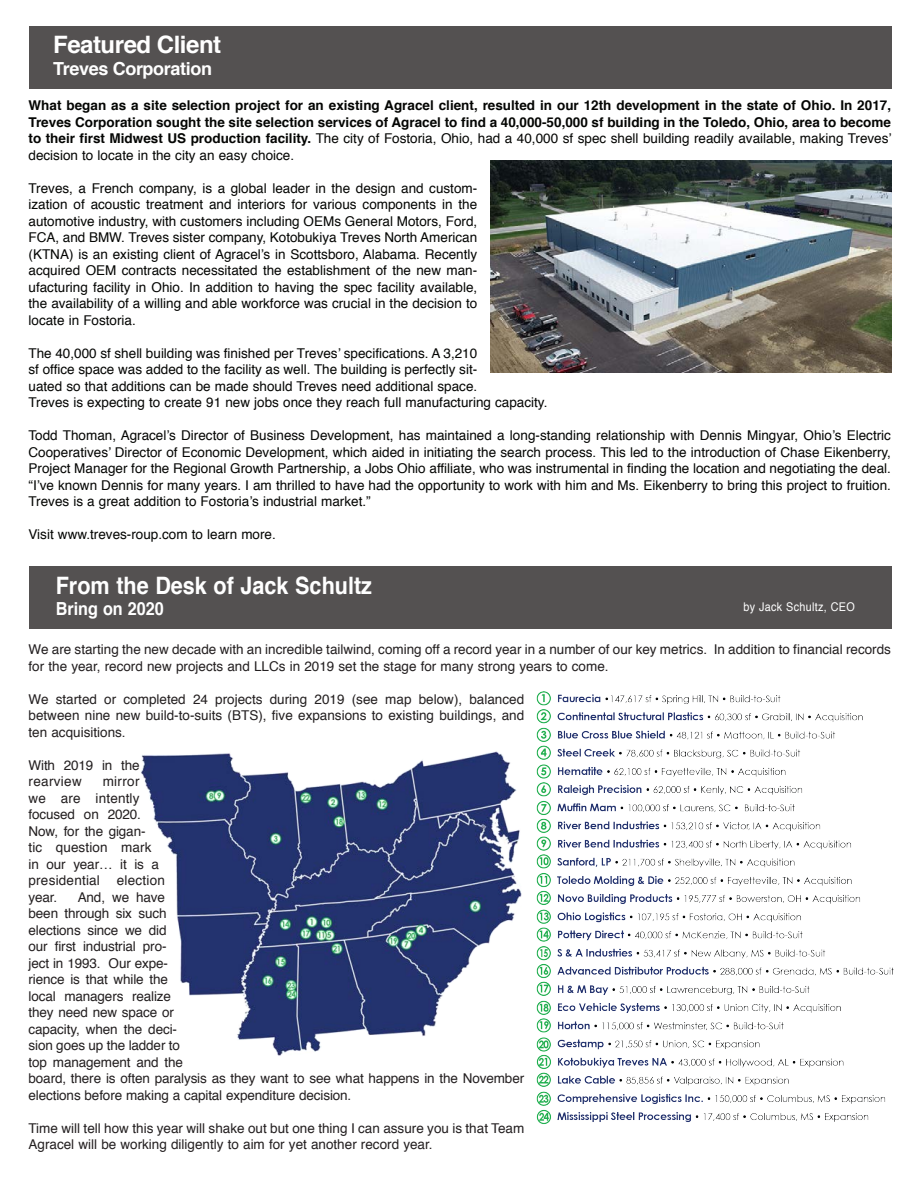
<style>
.page{position:relative;width:918px;height:1188px;background:#fff}
.page>*{position:absolute;margin:0;border:0;box-sizing:border-box;transform-origin:0 0}
.t1{font:700 24px "Helvetica";color:#fff;scale:.9 1}
.t2{font:700 24px "Helvetica";letter-spacing:-.02em;color:#fff}
.t3{font:700 18px "Helvetica";letter-spacing:-.02em;color:#fff}
.t4{font:700 18px "Helvetica";color:#fff;scale:.9 1}
.t5{font:13.5px/16.5px "Helvetica";color:#040503;text-align:justify}
.t6{font:13.5px/16.5px "Helvetica";color:#231f20}
.t7{font:700 13.5px/16.5px "Helvetica";color:#040503;text-align:justify}
.t8{font:12px "Helvetica";letter-spacing:.03em;color:#fff;scale:.9 1}
.s1{font-weight:400}
</style>
<div class="page">
<img style="left:491px;top:160px;width:400px;height:213px">
<div style="left:29px;top:26px;width:862px;height:63px;background:#545151"></div>
<div style="left:29px;top:566px;width:862px;height:63px;background:#545151"></div>
<img style="left:141px;top:751px;width:381px;height:305px">
<img style="left:536px;top:691px;width:357px;height:433px">
<p class="t2" style="left:53px;top:25px;width:169px">Featured Client</p>
<p class="t3" style="left:53px;top:54px;width:160px">Treves Corporation</p>
<p class="t7" style="left:29px;top:98px;width:864px">What began as a site selection project for an existing Agracel client, resulted in our 12th development in the state of Ohio. In 2017, Treves Corporation sought the site selection services of Agracel to find a 40,000-50,000 sf building in the Toledo, Ohio, area to become to their first Midwest US production facility. <span class="s1">The city of Fostoria, Ohio, had a 40,000 sf spec shell building readily available, making Treves’ decision to locate in the city an easy choice.</span></p>
<p class="t5" style="left:29px;top:180px;width:450px">Treves, a French company, is a global leader in the design and custom&shy;ization of acoustic treatment and interiors for various components in the automotive industry, with customers including OEMs General Motors, Ford, FCA, and BMW. Treves sister company, Kotobukiya Treves North American (KTNA) is an existing client of Agracel’s in Scottsboro, Alabama. Recently acquired OEM contracts necessitated the establishment of the new man&shy;ufacturing facility in Ohio. In addition to having the spec facility available, the availability of a willing and able workforce was crucial in the decision to locate in Fostoria.</p>
<p class="t5" style="left:29px;top:345px;width:520px;text-align:left">The 40,000 sf shell building was finished per Treves’ specifications. A 3,210<br>sf office space was added to the facility as well. The building is perfectly sit-<br>uated so that additions can be made should Treves need additional space.<br>Treves is expecting to create 91 new jobs once they reach full manufacturing capacity.</p>
<p class="t5" style="left:29px;top:428px;width:864px">Todd Thoman, Agracel’s Director of Business Development, has maintained a long-standing relationship with Dennis Mingyar, Ohio’s Electric Cooperatives’ Director of Economic Development, which aided in initiating the search process. This led to the introduction of Chase Eikenberry, Project Manager for the Regional Growth Partnership, a Jobs Ohio affiliate, who was instrumental in finding the location and negotiating the deal. “I’ve known Dennis for many years. I am thrilled to have had the opportunity to work with him and Ms. Eikenberry to bring this project to fruition.<br>Treves is a great addition to Fostoria’s industrial market.”</p>
<p class="t5" style="left:29px;top:527px;width:249px">Visit www.treves-roup.com to learn more.</p>
<p class="t1" style="left:56px;top:566px;width:353px">From the Desk of Jack Schultz</p>
<p class="t4" style="left:56px;top:594px;width:122px">Bring on 2020</p>
<p class="t8" style="left:743px;top:598px;width:125px">by Jack Schultz, CEO</p>
<p class="t6" style="left:29px;top:642px;width:864px">We are starting the new decade with an incredible tailwind, coming off a record year in a number of our key metrics. In addition to financial records for the year, record new projects and LLCs in 2019 set the stage for many strong years to come.</p>
<p class="t6" style="left:29px;top:691px;width:497px;text-align:justify">We started or completed 24 projects during 2019 (see map below), balanced between nine new build-to-suits (BTS), five expansions to existing buildings, and ten acquisitions.</p>
<p class="t6" style="left:29px;top:757px;width:112px">With 2019 in the rearview</p>
<p class="t6" style="left:29px;top:774px;width:132px;text-indent:74px">mirror we are intently focused on 2020.<br>Now, for the gigan&shy;tic question mark in our year… it is a presidential</p>
<p class="t6" style="left:117px;top:873px;width:50px">election</p>
<p class="t6" style="left:29px;top:889px;width:497px;text-indent:49px">And, we have<br>been through six such<br>elections since we did<br>our first industrial pro-<br>ject in 1993. Our expe-<br>rience is that while the<br>local managers realize<br>they need new space or<br>capacity, when the deci-<br>sion goes up the ladder to<br>top management and the<br>board, there is often paralysis as they want to see what happens in the November elections before making a capital expenditure decision.</p>
<p class="t6" style="left:29px;top:1120px;width:497px">Time will tell how this year will shake out but one thing I can assure you is that Team<br>Agracel will be working diligently to aim for yet another record year.</p>
<p class="t6" style="left:29px;top:889px;width:30px">year.</p>
</div>
